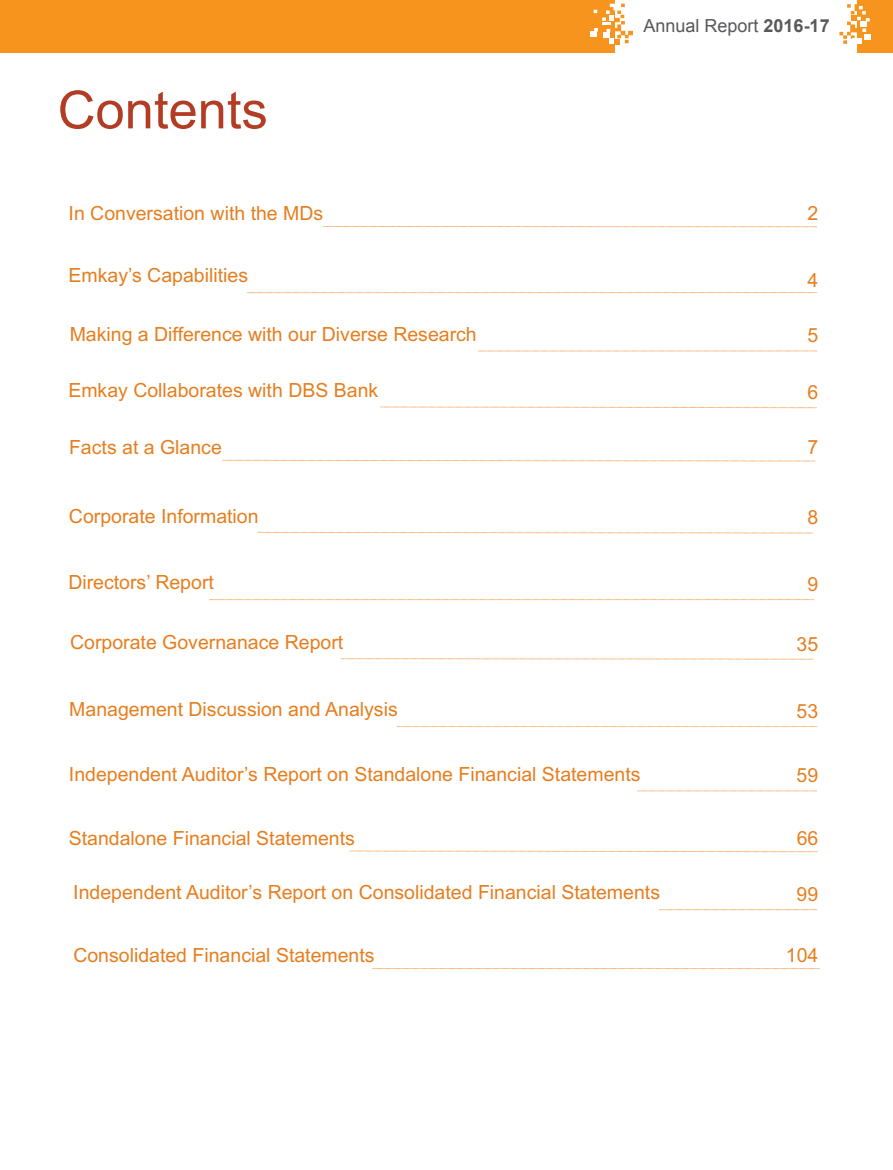
<style>
.page{position:relative;width:893px;height:1170px;background:#fff}
.page>*{position:absolute;margin:0;border:0;box-sizing:border-box;transform-origin:0 0}
.t1{font:52.5px "Arial";color:#b33d24}
.t2{font:19.5px "Arial";color:#e67e1f}
.t3{font:18px "Arial";color:#58595b}
.s1{font-weight:700}
</style>
<div class="page">
<div style="left:0;top:0;width:615px;height:52px;background:#f7941e"></div>
<div style="left:857px;top:0;width:36px;height:52px;background:#f7941e"></div>
<svg style="left:839px;top:4px;width:31px;height:40px"></svg>
<svg style="left:591px;top:4px;width:42px;height:40px"></svg>
<svg style="left:222px;top:226px;width:596px;height:307px"></svg>
<svg style="left:209px;top:599px;width:609px;height:312px"></svg>
<svg style="left:478px;top:350px;width:340px;height:1px"></svg>
<p class="t1" style="left:58px;top:90px;width:212px">Contents</p>
<p class="t2" style="left:69px;top:206px;width:256px">In Conversation with the MDs</p>
<p class="t2" style="left:69px;top:268px;width:181px">Emkay’s Capabilities</p>
<p class="t3" style="left:643px;top:13px;width:188px">Annual Report <span class="s1">2016-17</span></p>
<p class="t2" style="left:808px;top:206px;width:12px">2</p>
<p class="t2" style="left:807px;top:272px;width:12px">4</p>
<p class="t2" style="left:70px;top:326px;width:409px">Making a Difference with our Diverse Research</p>
<p class="t2" style="left:807px;top:328px;width:12px">5</p>
<p class="t2" style="left:68px;top:383px;width:311px">Emkay Collaborates with DBS Bank</p>
<p class="t2" style="left:807px;top:384px;width:12px">6</p>
<p class="t2" style="left:69px;top:440px;width:154px">Facts at a Glance</p>
<p class="t2" style="left:807px;top:440px;width:12px">7</p>
<p class="t2" style="left:69px;top:508px;width:191px">Corporate Information</p>
<p class="t2" style="left:807px;top:510px;width:12px">8</p>
<p class="t2" style="left:68px;top:575px;width:147px">Directors’ Report</p>
<p class="t2" style="left:807px;top:577px;width:12px">9</p>
<p class="t2" style="left:70px;top:634px;width:275px">Corporate Governanace Report</p>
<p class="t2" style="left:796px;top:636px;width:23px">35</p>
<p class="t2" style="left:69px;top:701px;width:330px">Management Discussion and Analysis</p>
<p class="t2" style="left:797px;top:703px;width:23px">53</p>
<p class="t2" style="left:69px;top:766px;width:573px">Independent Auditor’s Report on Standalone Financial Statements</p>
<p class="t2" style="left:797px;top:768px;width:23px">59</p>
<p class="t2" style="left:69px;top:830px;width:288px">Standalone Financial Statements</p>
<p class="t2" style="left:797px;top:830px;width:23px">66</p>
<p class="t2" style="left:73px;top:885px;width:588px">Independent Auditor’s Report on Consolidated Financial Statements</p>
<p class="t2" style="left:797px;top:886px;width:23px">99</p>
<p class="t2" style="left:73px;top:947px;width:303px">Consolidated Financial Statements</p>
<p class="t2" style="left:786px;top:947px;width:34px">104</p>
</div>
